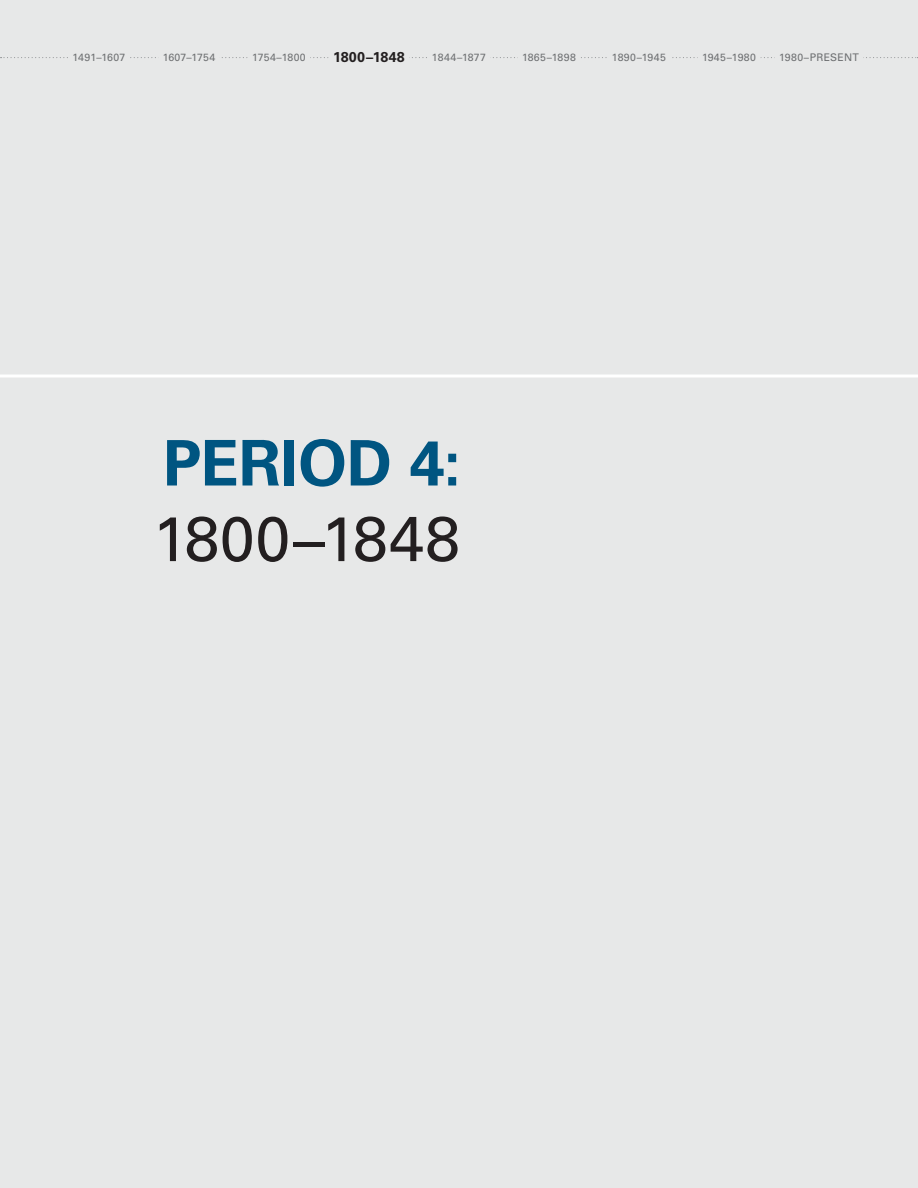
<style>
.page{position:relative;width:918px;height:1188px;background:#e7e8e8}
.page>*{position:absolute;margin:0;border:0;box-sizing:border-box;transform-origin:0 0}
.t1{font:63px/75.6px "Univers LT Std";letter-spacing:.005em;color:#231f20}
.t2{font:700 14.25px "Univers LT Std";letter-spacing:.025em;color:#231f20}
.t3{font:10.5px "Univers LT Std";letter-spacing:.035em;color:#6d6f71}
.t4{font:10.5px "Univers LT Std";letter-spacing:.01em;color:#6d6f71}
.t5{font:10.5px "Univers LT Std";letter-spacing:.015em;color:#6d6f71}
.s1{font-weight:700;color:#005581}
</style>
<div class="page">
<svg style="left:1px;top:57px;width:917px;height:1px"></svg>
<div style="left:68px;top:56px;width:62px;height:5px;background:#e7e8e8"></div>
<div style="left:158px;top:56px;width:62px;height:5px;background:#e7e8e8"></div>
<div style="left:248px;top:56px;width:62px;height:5px;background:#e7e8e8"></div>
<div style="left:329px;top:53px;width:80px;height:9px;background:#e7e8e8"></div>
<div style="left:427px;top:56px;width:64px;height:5px;background:#e7e8e8"></div>
<div style="left:518px;top:56px;width:62px;height:5px;background:#e7e8e8"></div>
<div style="left:607px;top:56px;width:64px;height:5px;background:#e7e8e8"></div>
<div style="left:698px;top:56px;width:62px;height:5px;background:#e7e8e8"></div>
<div style="left:775px;top:56px;width:88px;height:5px;background:#e7e8e8"></div>
<hr style="left:0;top:375px;width:918px;height:3px;background:#fff">
<p class="t4" style="left:73px;top:51px;width:54px">1491–1607</p>
<p class="t5" style="left:163px;top:51px;width:54px">1607–1754</p>
<p class="t3" style="left:252px;top:51px;width:55px">1754–1800</p>
<h2 class="t2" style="left:333px;top:49px;width:73px">1800–1848</h2>
<p class="t3" style="left:432px;top:51px;width:56px">1844–1877</p>
<p class="t3" style="left:522px;top:51px;width:55px">1865–1898</p>
<p class="t3" style="left:612px;top:51px;width:56px">1890–1945</p>
<p class="t3" style="left:702px;top:51px;width:56px">1945–1980</p>
<p class="t3" style="left:779px;top:51px;width:46px">1980–PRESENT</p>
<h1 class="t1" style="left:153px;top:426px;width:310px"><span class="s1">PERIOD 4:<br></span>1800–1848</h1>
</div>
